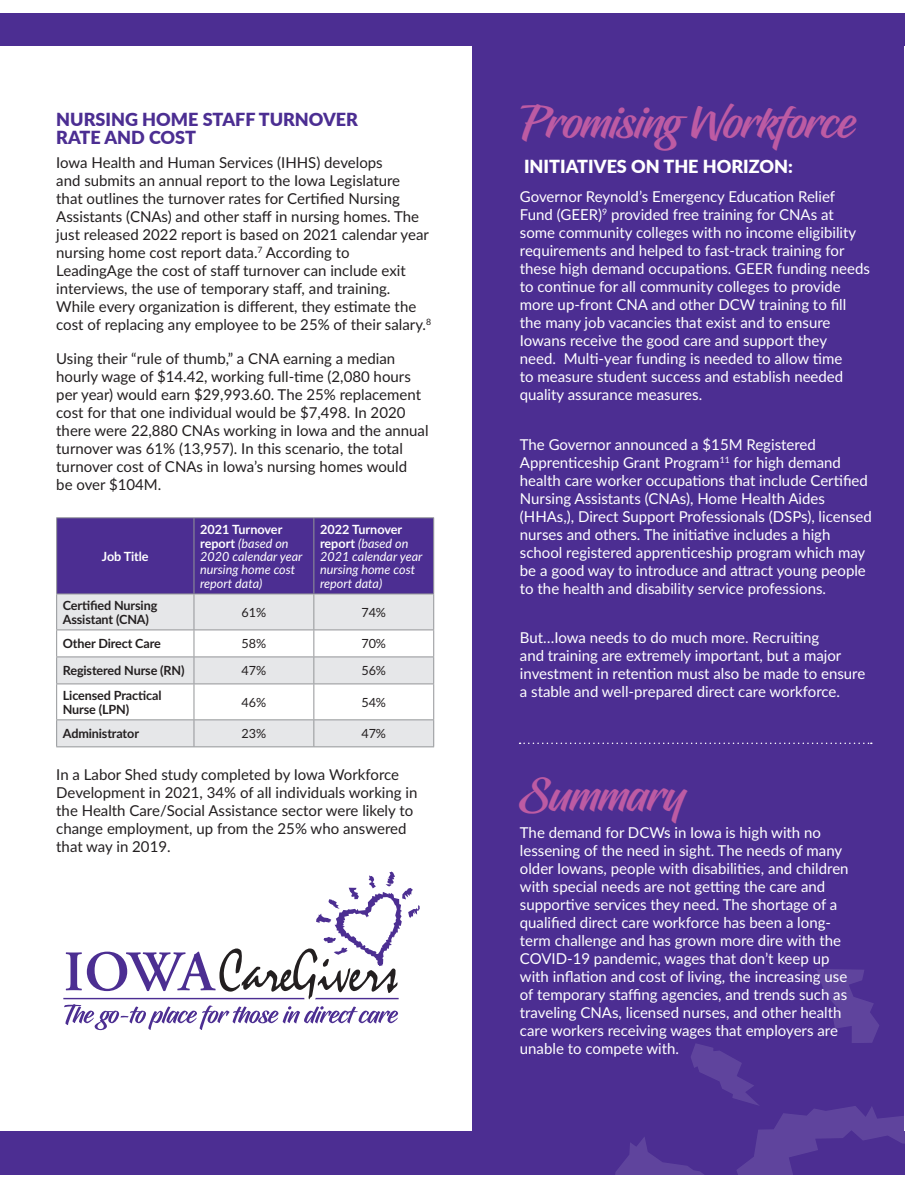
<style>
.page{position:relative;width:918px;height:1188px;background:#fff}
.page>*{position:absolute;margin:0;border:0;box-sizing:border-box;transform-origin:0 0}
.t1{font:45.6px "Hughs";color:#bd5ba3}
.t2{font:900 18px/18px "Lato";color:#4c2e92}
.t3{font:900 18px "Lato";color:#fff}
.t4{font:15px/18px "Lato";color:#fff}
.t5{font:15px/18px "Lato";color:#231f20}
.t6{font:italic 12.6px/13.4px "Lato";color:#fff}
.t7{font:700 12.6px/13.4px "Lato";letter-spacing:-.01em;color:#231f20}
.t8{font:12.6px "Lato";letter-spacing:-.01em;color:#231f20}
.t9{font:700 12.6px "Lato";letter-spacing:-.01em;color:#fff}
.s1{font-weight:700;font-style:normal}
</style>
<div class="page">
<div style="left:472px;top:28px;width:432px;height:1127px;background:#4c2e92"></div>
<div style="left:0;top:14px;width:904px;height:32px;background:#4c2e92"></div>
<div style="left:0;top:1131px;width:904px;height:43px;background:#4c2e92"></div>
<div style="left:57px;top:518px;width:376px;height:76px;background:#4c2e92"></div>
<svg style="left:57px;top:595px;width:376px;height:151px;fill:#e6e7e9"></svg>
<hr style="left:56px;top:517px;width:138px;height:1px;background:#939598">
<hr style="left:56px;top:518px;width:1px;height:76px;background:#939598">
<hr style="left:194px;top:517px;width:120px;height:1px;background:#939598">
<hr style="left:314px;top:517px;width:120px;height:1px;background:#939598">
<hr style="left:313px;top:518px;width:1px;height:76px;background:#939598">
<hr style="left:433px;top:518px;width:1px;height:76px;background:#939598">
<hr style="left:56px;top:594px;width:1px;height:36px;background:#939598">
<hr style="left:313px;top:594px;width:1px;height:36px;background:#939598">
<hr style="left:433px;top:594px;width:1px;height:36px;background:#939598">
<hr style="left:56px;top:684px;width:1px;height:35px;background:#939598">
<hr style="left:313px;top:684px;width:1px;height:35px;background:#939598">
<hr style="left:433px;top:684px;width:1px;height:35px;background:#939598">
<svg style="left:56px;top:720px;width:1px;height:26px"></svg>
<svg style="left:313px;top:720px;width:1px;height:26px"></svg>
<svg style="left:433px;top:720px;width:1px;height:26px"></svg>
<hr style="left:194px;top:518px;width:1px;height:76px;background:#939598">
<hr style="left:56px;top:594px;width:138px;height:1px;background:#939598">
<hr style="left:194px;top:594px;width:120px;height:1px;background:#939598">
<hr style="left:194px;top:594px;width:1px;height:36px;background:#939598">
<hr style="left:314px;top:594px;width:120px;height:1px;background:#939598">
<hr style="left:56px;top:684px;width:138px;height:1px;background:#939598">
<hr style="left:194px;top:684px;width:120px;height:1px;background:#939598">
<hr style="left:194px;top:684px;width:1px;height:35px;background:#939598">
<hr style="left:314px;top:684px;width:120px;height:1px;background:#939598">
<svg style="left:194px;top:720px;width:1px;height:26px"></svg>
<hr style="left:56px;top:746px;width:138px;height:1px;background:#939598">
<hr style="left:194px;top:746px;width:120px;height:1px;background:#939598">
<hr style="left:314px;top:746px;width:120px;height:1px;background:#939598">
<hr style="left:56px;top:630px;width:138px;height:1px;background:#939598">
<svg style="left:56px;top:630px;width:1px;height:54px"></svg>
<hr style="left:56px;top:657px;width:138px;height:1px;background:#939598">
<hr style="left:56px;top:719px;width:138px;height:1px;background:#939598">
<hr style="left:194px;top:630px;width:120px;height:1px;background:#939598">
<svg style="left:194px;top:630px;width:1px;height:54px"></svg>
<hr style="left:314px;top:630px;width:120px;height:1px;background:#939598">
<svg style="left:313px;top:630px;width:1px;height:54px"></svg>
<svg style="left:433px;top:630px;width:1px;height:54px"></svg>
<hr style="left:194px;top:657px;width:120px;height:1px;background:#939598">
<hr style="left:314px;top:657px;width:120px;height:1px;background:#939598">
<hr style="left:194px;top:719px;width:120px;height:1px;background:#939598">
<hr style="left:314px;top:719px;width:120px;height:1px;background:#939598">
<svg style="left:520px;top:743px;width:352px;height:1px"></svg>
<svg style="left:63px;top:872px;width:357px;height:158px"></svg>
<svg style="left:613px;top:969px;width:292px;height:206px"></svg>
<p class="t2" style="left:56px;top:109px;width:303px">NURSING HOME STAFF TURNOVER<br>RATE AND COST</p>
<p class="t5" style="left:56px;top:153px;width:376px">Iowa Health and Human Services (IHHS) develops<br>and submits an annual report to the Iowa Legislature<br>that outlines the turnover rates for Certified Nursing Assistants (CNAs) and other staff in nursing homes. The just released 2022 report is based on 2021 calendar year nursing home cost report data.<sup>7</sup> According to<br>LeadingAge the cost of staff turnover can include exit interviews, the use of temporary staff, and training.<br>While every organization is different, they estimate the cost of replacing any employee to be 25% of their salary.<sup>8</sup></p>
<p class="t5" style="left:56px;top:349px;width:374px">Using their “rule of thumb,” a CNA earning a median hourly wage of $14.42, working full-time (2,080 hours per year) would earn $29,993.60. The 25% replacement cost for that one individual would be $7,498. In 2020 there were 22,880 CNAs working in Iowa and the annual turnover was 61% (13,957). In this scenario, the total turnover cost of CNAs in Iowa’s nursing homes would<br>be over $104M.</p>
<p class="t9" style="left:102px;top:547px;width:48px">Job Title</p>
<p class="t6" style="left:200px;top:522px;width:104px"><span class="s1">2021 Turnover report</span> (based on<br>2020 calendar year nursing home cost report data)</p>
<p class="t6" style="left:320px;top:522px;width:104px"><span class="s1">2022 Turnover report</span> (based on<br>2021 calendar year nursing home cost report data)</p>
<p class="t7" style="left:63px;top:598px;width:96px">Certified Nursing<br>Assistant (CNA)</p>
<p class="t8" style="left:242px;top:603px;width:26px">61%</p>
<p class="t8" style="left:362px;top:603px;width:26px">74%</p>
<p class="t7" style="left:63px;top:637px;width:100px">Other Direct Care</p>
<p class="t8" style="left:242px;top:635px;width:26px">58%</p>
<p class="t8" style="left:362px;top:635px;width:26px">70%</p>
<p class="t7" style="left:63px;top:664px;width:123px">Registered Nurse (RN)</p>
<p class="t8" style="left:242px;top:662px;width:26px">47%</p>
<p class="t8" style="left:362px;top:662px;width:26px">56%</p>
<p class="t7" style="left:63px;top:688px;width:100px">Licensed Practical<br>Nurse (LPN)</p>
<p class="t8" style="left:242px;top:693px;width:26px">46%</p>
<p class="t8" style="left:362px;top:693px;width:26px">54%</p>
<p class="t7" style="left:63px;top:727px;width:78px">Administrator</p>
<p class="t8" style="left:242px;top:725px;width:26px">23%</p>
<p class="t8" style="left:362px;top:725px;width:26px">47%</p>
<p class="t5" style="left:56px;top:765px;width:363px">In a Labor Shed study completed by Iowa Workforce Development in 2021, 34% of all individuals working in the Health Care/Social Assistance sector were likely to change employment, up from the 25% who answered that way in 2019.</p>
<h1 class="t1" style="left:520px;top:95px;width:336px">Promising Workforce</h1>
<p class="t3" style="left:524px;top:153px;width:270px">INITIATIVES ON THE HORIZON:</p>
<p class="t4" style="left:520px;top:187px;width:352px">Governor Reynold’s Emergency Education Relief Fund (GEER)<sup>9</sup> provided free training for CNAs at some community colleges with no income eligibility requirements and helped to fast-track training for these high demand occupations. GEER funding needs to continue for all community colleges to provide more up-front CNA and other DCW training to fill the many job vacancies that exist and to ensure Iowans receive the good care and support they<br>need. Multi-year funding is needed to allow time<br>to measure student success and establish needed quality assurance measures.</p>
<p class="t4" style="left:520px;top:435px;width:354px">The Governor announced a $15M Registered Apprenticeship Grant Program<sup>11</sup> for high demand health care worker occupations that include Certified Nursing Assistants (CNAs), Home Health Aides (HHAs,), Direct Support Professionals (DSPs), licensed nurses and others. The initiative includes a high school registered apprenticeship program which may be a good way to introduce and attract young people to the health and disability service professions.</p>
<p class="t4" style="left:520px;top:628px;width:347px">But…Iowa needs to do much more. Recruiting<br>and training are extremely important, but a major investment in retention must also be made to ensure a stable and well-prepared direct care workforce.</p>
<h1 class="t1" style="left:520px;top:769px;width:166px">Summary</h1>
<p class="t4" style="left:520px;top:823px;width:330px">The demand for DCWs in Iowa is high with no lessening of the need in sight. The needs of many older Iowans, people with disabilities, and children with special needs are not getting the care and supportive services they need. The shortage of a qualified direct care workforce has been a long&shy;term challenge and has grown more dire with the COVID-19 pandemic, wages that don’t keep up with inflation and cost of living, the increasing use of temporary staffing agencies, and trends such as traveling CNAs, licensed nurses, and other health care workers receiving wages that employers are unable to compete with.</p>
</div>
